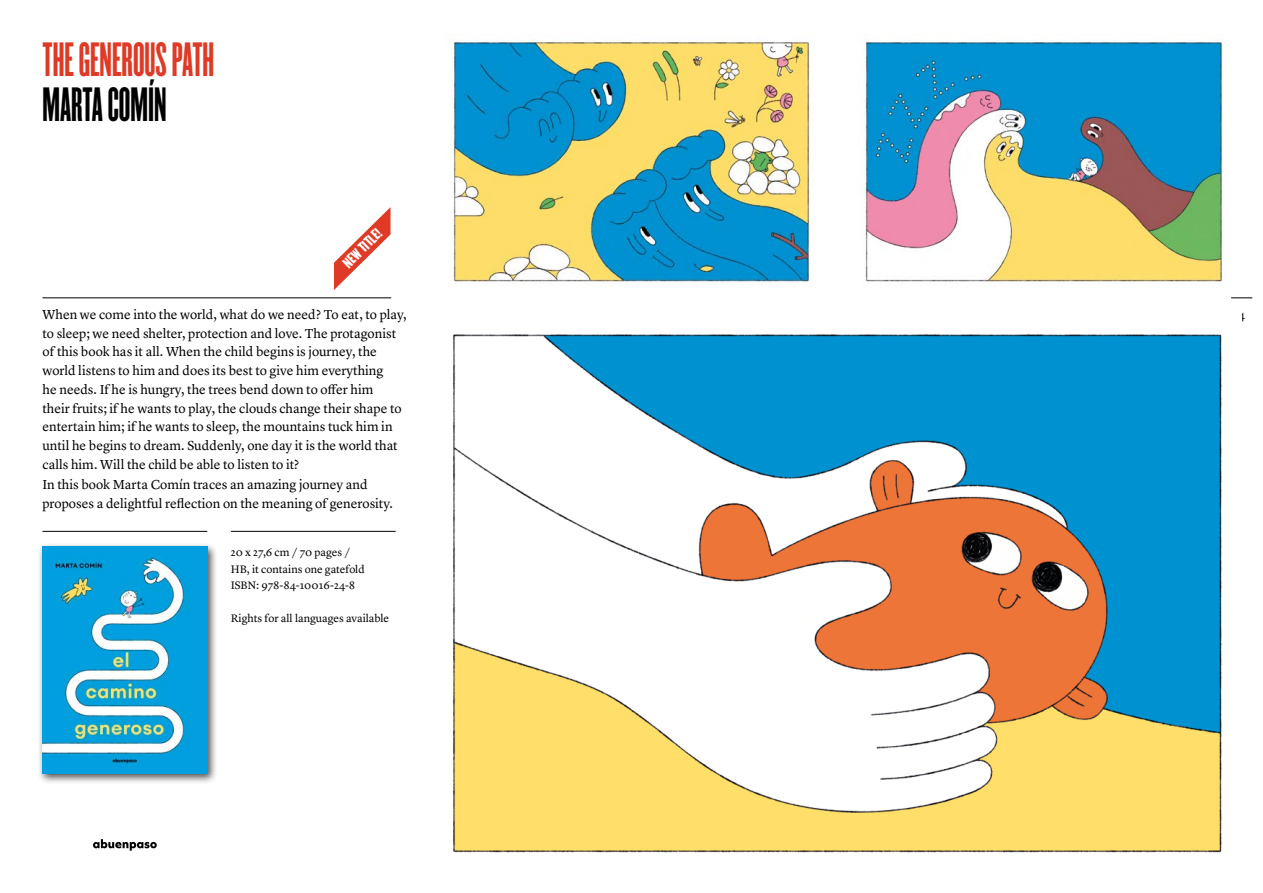
<style>
.page{position:relative;width:1263px;height:893px;background:#fff}
.page>*{position:absolute;margin:0;border:0;box-sizing:border-box;transform-origin:0 0}
.t1{font:42px "Champion Gothic Bantamweight";color:#de3a26}
.t2{font:42px "Champion Gothic Bantamweight";color:#000}
.t3{font:13.5px/18.8px "Lyon Text";color:#000}
.t4{font:13.2px "Champion Gothic Lightweight";color:#fff}
.t5{font:12px "Lyon Text";color:#000}
.t6{font:11.25px/16.5px "Lyon Text";color:#000}
</style>
<div class="page">
<hr style="left:43px;top:298px;width:348px;height:1px;background:#000">
<svg style="left:1231px;top:298px;width:21px;height:1px"></svg>
<hr style="left:43px;top:531px;width:164px;height:1px;background:#000">
<hr style="left:231px;top:531px;width:165px;height:1px;background:#000">
<svg style="left:93px;top:839px;width:64px;height:12px"></svg>
<div style="left:38px;top:542px;width:180px;height:242px;background:#000;opacity:.7"></div>
<img style="left:43px;top:547px;width:164px;height:227px">
<svg style="left:334px;top:207px;width:56px;height:83px"></svg>
<img style="left:453px;top:334px;width:769px;height:519px">
<img style="left:865px;top:39px;width:358px;height:243px">
<img style="left:447px;top:33px;width:367px;height:253px">
<h1 class="t1" style="left:43px;top:29px;width:173px">THE GENEROUS PATH</h1>
<h1 class="t2" style="left:43px;top:74px;width:126px">MARTA COMÍN</h1>
<p class="t4" style="left:338px;top:257px;width:50px;rotate:-45deg">NEW TITLE!</p>
<p class="t3" style="left:43px;top:304px;width:366px">When we come into the world, what do we need? To eat, to play, to sleep; we need shelter, protection and love. The protagonist of this book has it all. When the child begins is journey, the world listens to him and does its best to give him everything<br>he needs. If he is hungry, the trees bend down to offer him<br>their fruits; if he wants to play, the clouds change their shape to entertain him; if he wants to sleep, the mountains tuck him in until he begins to dream. Suddenly, one day it is the world that calls him. Will the child be able to listen to it?</p>
<p class="t3" style="left:43px;top:474px;width:352px">In this book Marta Comín traces an amazing journey and proposes a delightful reflection on the meaning of generosity.</p>
<p class="t6" style="left:231px;top:543px;width:135px">20 x 27,6 cm / 70 pages /<br>HB, it contains one gatefold<br>ISBN: 978-84-10016-24-8</p>
<p class="t6" style="left:231px;top:609px;width:160px">Rights for all languages available</p>
<p class="t5" style="left:1238px;top:306px;width:8px">4</p>
</div>
